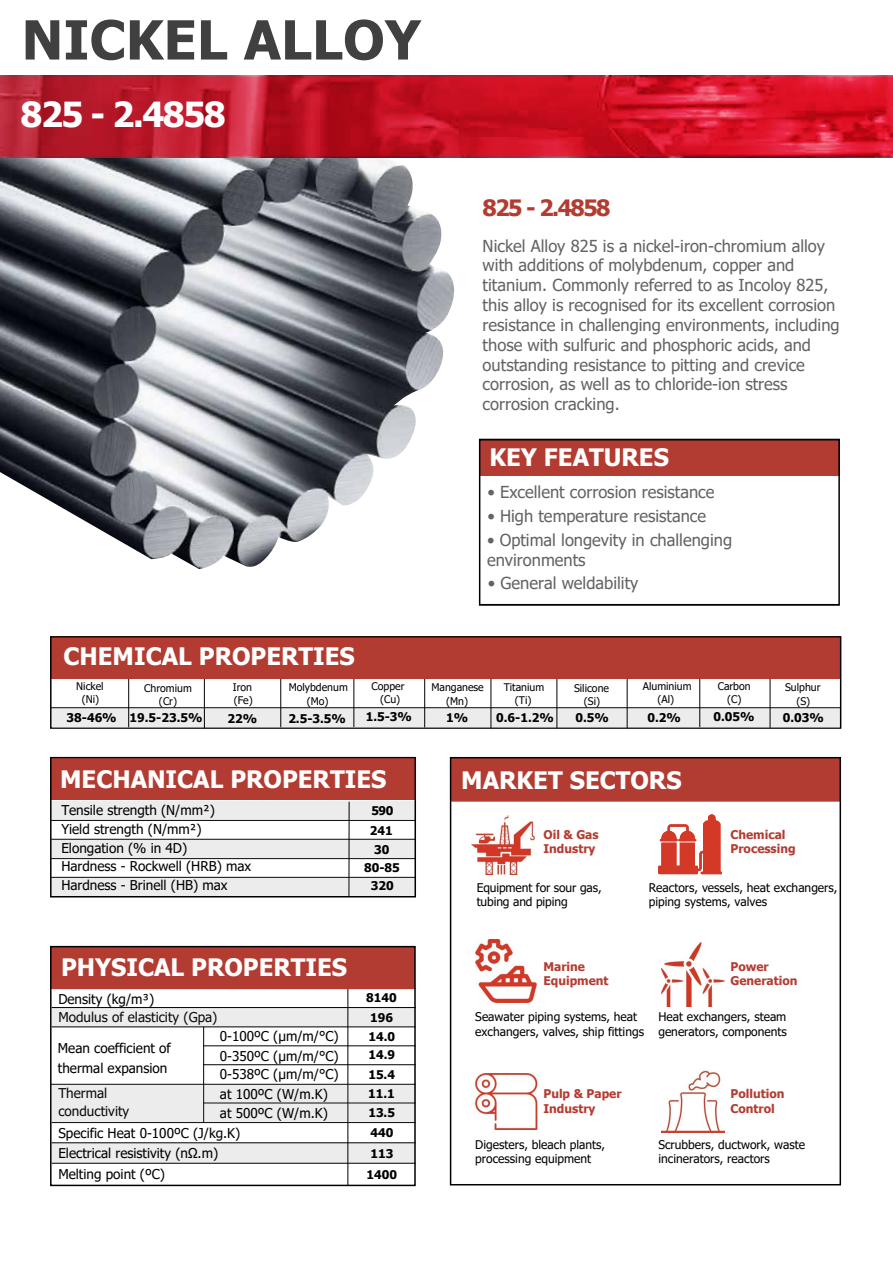
<style>
.page{position:relative;width:893px;height:1263px;background:#fff}
.page>*{position:absolute;margin:0;border:0;box-sizing:border-box;transform-origin:0 0}
.t1{font:700 54px "Tahoma";letter-spacing:.005em;color:#404040}
.t2{font:700 34.5px "Tahoma";letter-spacing:-.045em;color:#fff}
.t3{font:700 24px "Tahoma";color:#fff}
.t4{font:700 22.5px "Tahoma";letter-spacing:-.065em;color:#b33c32}
.t5{font:16.5px/19.8px "Tahoma";color:#636363}
.t6{font:13.5px/18.6px "Tahoma";color:#000}
.t7{font:12px/14.4px "Tahoma";color:#000}
.t8{font:700 12px/18.8px "Tahoma";color:#000;text-align:center}
.t9{font:700 12px/14.2px "Tahoma";color:#b33c32}
.t10{font:10.5px/13.2px "Tahoma";color:#000;text-align:center}
</style>
<div class="page">
<img style="left:0;top:157px;width:456px;height:412px">
<div style="left:52px;top:1143px;width:363px;height:20px;background:#ececec"></div>
<hr style="left:52px;top:988px;width:364px;height:1px;background:#000">
<div style="left:52px;top:1007px;width:364px;height:20px;background:#ececec"></div>
<hr style="left:52px;top:1007px;width:364px;height:1px;background:#000">
<hr style="left:52px;top:1026px;width:364px;height:1px;background:#000">
<hr style="left:203px;top:1045px;width:213px;height:1px;background:#000">
<hr style="left:203px;top:1064px;width:213px;height:1px;background:#000">
<hr style="left:203px;top:1027px;width:1px;height:95px;background:#000">
<hr style="left:52px;top:1142px;width:364px;height:1px;background:#000">
<hr style="left:52px;top:1163px;width:364px;height:1px;background:#000">
<hr style="left:348px;top:989px;width:1px;height:196px;background:#000">
<div style="left:52px;top:1084px;width:364px;height:39px;background:#ececec"></div>
<hr style="left:451px;top:801px;width:389px;height:1px;background:#000">
<svg style="left:658px;top:814px;width:64px;height:60px"></svg>
<img style="left:0;top:75px;width:893px;height:82px">
<svg style="left:0;top:76px;width:893px;height:80px;background:#c71729"></svg>
<div style="left:52px;top:707px;width:788px;height:20px;background:linear-gradient(to right,#ececec,#eaeaea)"></div>
<hr style="left:424px;top:661px;width:1px;height:66px;background:#000">
<hr style="left:557px;top:662px;width:1px;height:66px;background:#000">
<hr style="left:699px;top:661px;width:1px;height:66px;background:#000">
<hr style="left:770px;top:662px;width:1px;height:66px;background:#000">
<hr style="left:204px;top:661px;width:1px;height:67px;background:#000">
<hr style="left:128px;top:661px;width:1px;height:66px;background:#000">
<hr style="left:280px;top:660px;width:1px;height:67px;background:#000">
<hr style="left:51px;top:858px;width:364px;height:1px;background:#000">
<hr style="left:51px;top:820px;width:364px;height:1px;background:#000">
<div style="left:51px;top:839px;width:364px;height:19px;background:#ececec"></div>
<div style="left:51px;top:801px;width:364px;height:19px;background:#ececec"></div>
<hr style="left:349px;top:802px;width:1px;height:94px;background:#000">
<div style="left:51px;top:877px;width:364px;height:19px;background:#ececec"></div>
<hr style="left:354px;top:660px;width:1px;height:67px;background:#000">
<hr style="left:627px;top:662px;width:1px;height:66px;background:#000">
<div style="left:480px;top:439px;width:359px;height:36px;background:#b33c32"></div>
<div style="left:450px;top:758px;width:391px;height:43px;background:#b33c32"></div>
<div style="left:51px;top:757px;width:364px;height:43px;background:#b33c32"></div>
<div style="left:50px;top:946px;width:365px;height:42px;background:#b33c32"></div>
<div style="left:450px;top:757px;width:391px;height:428px;border:2px solid #000"></div>
<div style="left:479px;top:439px;width:361px;height:167px;border:2px solid #000"></div>
<div style="left:50px;top:757px;width:366px;height:140px;border:1px solid #000"></div>
<div style="left:50px;top:946px;width:366px;height:240px;border:2px solid #000"></div>
<hr style="left:491px;top:662px;width:1px;height:66px;background:#000">
<div style="left:51px;top:636px;width:790px;height:43px;background:#b33c32"></div>
<div style="left:50px;top:636px;width:791px;height:93px;border:1px solid #000"></div>
<img style="left:471px;top:816px;width:63px;height:58px">
<img style="left:476px;top:939px;width:61px;height:64px">
<img style="left:661px;top:943px;width:64px;height:63px">
<img style="left:474px;top:1073px;width:63px;height:56px">
<img style="left:661px;top:1070px;width:64px;height:62px">
<h1 class="t1" style="left:22px;top:2px;width:401px">NICKEL ALLOY</h1>
<h2 class="t2" style="left:21px;top:90px;width:207px">825 - 2.4858</h2>
<h3 class="t3" style="left:64px;top:640px;width:293px">CHEMICAL PROPERTIES</h3>
<h3 class="t4" style="left:483px;top:192px;width:129px">825 - 2.4858</h3>
<p class="t5" style="left:483px;top:237px;width:358px">Nickel Alloy 825 is a nickel-iron-chromium alloy with additions of molybdenum, copper and titanium. Commonly referred to as Incoloy 825, this alloy is recognised for its excellent corrosion resistance in challenging environments, including those with sulfuric and phosphoric acids, and outstanding resistance to pitting and crevice corrosion, as well as to chloride-ion stress corrosion cracking.</p>
<h3 class="t3" style="left:489px;top:441px;width:181px">KEY FEATURES</h3>
<p class="t5" style="left:487px;top:483px;width:229px">• Excellent corrosion resistance</p>
<p class="t5" style="left:487px;top:507px;width:220px">• High temperature resistance</p>
<p class="t5" style="left:487px;top:531px;width:247px">• Optimal longevity in challenging environments</p>
<p class="t5" style="left:488px;top:574px;width:152px">• General weldability</p>
<p class="t10" style="left:233px;top:681px;width:21px;text-align:left">Iron (Fe)</p>
<p class="t10" style="left:718px;top:680px;width:34px">Carbon (C)</p>
<p class="t10" style="left:371px;top:680px;width:34px;line-height:12.8px">Copper (Cu)</p>
<p class="t8" style="left:366px;top:708px;width:48px">1.5-3%</p>
<p class="t10" style="left:643px;top:681px;width:50px;line-height:12.8px">Aluminium (Al)</p>
<p class="t8" style="left:647px;top:708px;width:35px">0.2%</p>
<p class="t10" style="left:76px;top:681px;width:29px;line-height:12.3px">Nickel (Ni)</p>
<p class="t10" style="left:431px;top:681px;width:54px">Manganese (Mn)</p>
<p class="t10" style="left:574px;top:682px;width:36px">Silicone (Si)</p>
<p class="t10" style="left:289px;top:681px;width:61px;line-height:13.6px">Molybdenum (Mo)</p>
<p class="t8" style="left:288px;top:710px;width:59px">2.5-3.5%</p>
<p class="t10" style="left:785px;top:681px;width:37px;line-height:13.8px">Sulphur (S)</p>
<p class="t10" style="left:504px;top:681px;width:42px">Titanium (Ti)</p>
<p class="t8" style="left:496px;top:709px;width:59px">0.6-1.2%</p>
<p class="t10" style="left:144px;top:682px;width:49px">Chromium (Cr)</p>
<p class="t8" style="left:67px;top:709px;width:137px">38-46% 19.5-23.5%</p>
<p class="t8" style="left:446px;top:708px;width:24px">1%</p>
<p class="t8" style="left:575px;top:709px;width:35px">0.5%</p>
<p class="t8" style="left:713px;top:707px;width:43px">0.05%</p>
<p class="t8" style="left:228px;top:709px;width:31px">22%</p>
<p class="t8" style="left:783px;top:709px;width:43px">0.03%</p>
<h3 class="t3" style="left:60px;top:762px;width:328px">MECHANICAL PROPERTIES</h3>
<h3 class="t3" style="left:461px;top:763px;width:222px">MARKET SECTORS</h3>
<p class="t6" style="left:61px;top:802px;width:155px">Tensile strength (N/mm²)</p>
<p class="t6" style="left:61px;top:839px;width:191px">Elongation (% in 4D)<br>Hardness - Rockwell (HRB) max<br>Hardness - Brinell (HB) max</p>
<p class="t8" style="left:364px;top:802px;width:37px">590<br>241<br>30<br>80-85<br>320</p>
<h3 class="t3" style="left:61px;top:950px;width:288px">PHYSICAL PROPERTIES</h3>
<p class="t6" style="left:58px;top:990px;width:161px">Density (kg/m³)<br>Modulus of elasticity (Gpa)</p>
<p class="t6" style="left:58px;top:1038px;width:114px;line-height:20.2px">Mean coefficient of thermal expansion</p>
<p class="t6" style="left:58px;top:1085px;width:72px;line-height:18.1px">Thermal conductivity</p>
<p class="t6" style="left:220px;top:1028px;width:120px;text-align:justify">0-100ºC (μm/m/°C)<br>0-350ºC (μm/m/°C)<br>0-538ºC (μm/m/°C)</p>
<p class="t6" style="left:220px;top:1104px;width:109px">at 500ºC (W/m.K)</p>
<p class="t6" style="left:220px;top:1085px;width:109px">at 100ºC (W/m.K)</p>
<p class="t6" style="left:58px;top:1123px;width:183px;line-height:20.5px">Specific Heat 0-100ºC (J/kg.K)<br>Electrical resistivity (nΩ.m)<br>Melting point (ºC)</p>
<p class="t8" style="left:366px;top:988px;width:32px;text-align:left">8140<br>196<br>14.0<br>14.9</p>
<p class="t8" style="left:368px;top:1065px;width:28px;line-height:19.5px;text-align:justify">15.4<br>11.1<br>13.5<br>440</p>
<p class="t8" style="left:366px;top:1144px;width:32px;line-height:21.1px">113<br>1400</p>
<p class="t9" style="left:543px;top:827px;width:57px;line-height:14.7px">Oil &amp; Gas<br>Industry</p>
<p class="t9" style="left:730px;top:827px;width:67px;line-height:14.7px">Chemical<br>Processing</p>
<p class="t7" style="left:477px;top:881px;width:126px">Equipment for sour gas, tubing and piping</p>
<p class="t7" style="left:649px;top:881px;width:190px">Reactors, vessels, heat exchangers, piping systems, valves</p>
<p class="t9" style="left:543px;top:960px;width:67px">Marine<br>Equipment</p>
<p class="t9" style="left:730px;top:960px;width:68px">Power<br>Generation</p>
<p class="t7" style="left:475px;top:1010px;width:170px">Seawater piping systems, heat exchangers, valves, ship fittings</p>
<p class="t7" style="left:658px;top:1010px;width:130px">Heat exchangers, steam generators, components</p>
<p class="t9" style="left:543px;top:1087px;width:80px">Pulp &amp; Paper<br>Industry</p>
<p class="t9" style="left:730px;top:1087px;width:55px">Pollution<br>Control</p>
<p class="t7" style="left:475px;top:1138px;width:131px">Digesters, bleach plants, processing equipment</p>
<p class="t7" style="left:658px;top:1138px;width:148px">Scrubbers, ductwork, waste incinerators, reactors</p>
</div>
